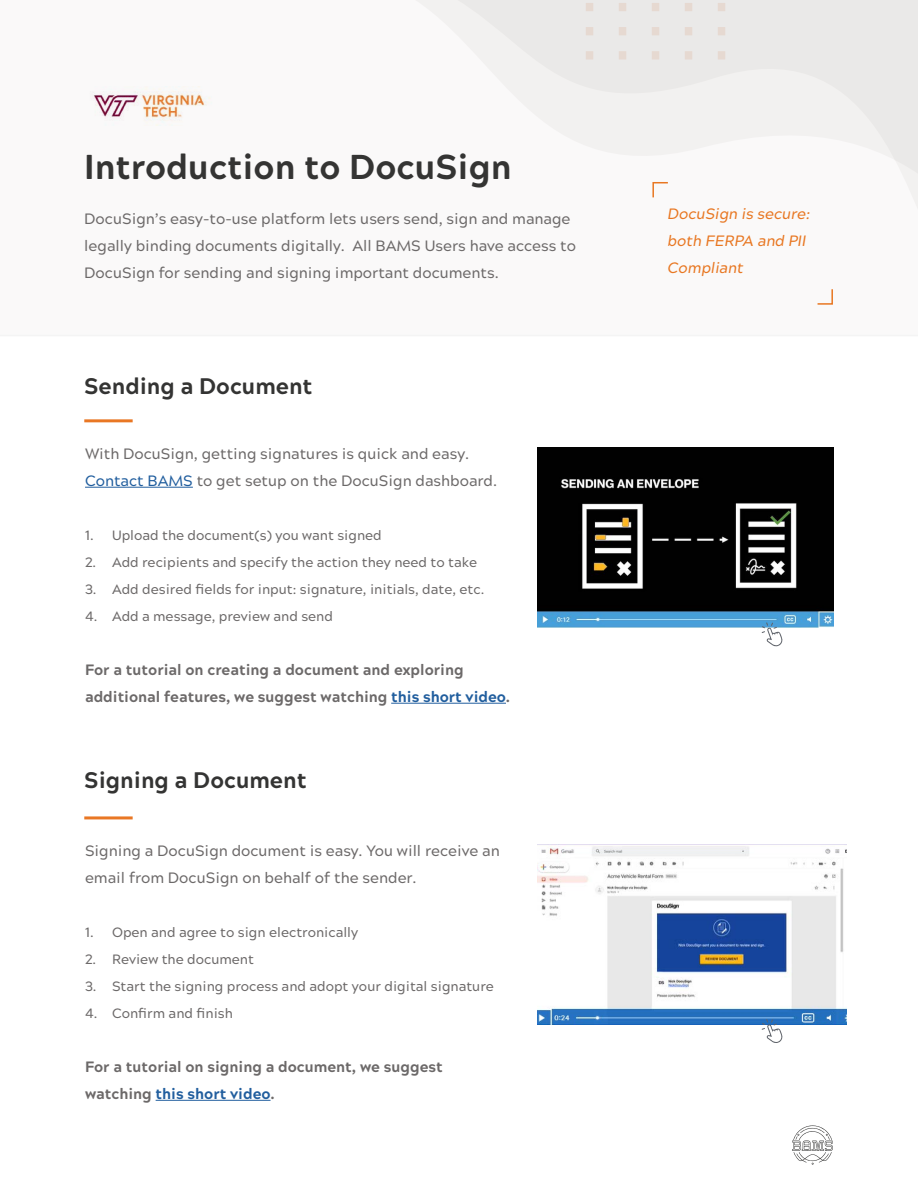
<style>
.page{position:relative;width:918px;height:1188px;background:#fff}
.page>*{position:absolute;margin:0;border:0;box-sizing:border-box;transform-origin:0 0}
.t1{font:800 34.5px "Acherus Grotesque";color:#343433}
.t2{font:800 22.5px "Acherus Grotesque";color:#343433}
.t3{font:500 15px/27px "Acherus Grotesque";color:#6c6969}
.t4{font:800 15px/27px "Acherus Grotesque";color:#6c6969}
.t5{font:italic 500 15px/27px "Acherus Grotesque";color:#e87722}
.t6{font:500 13.5px "Acherus Grotesque";color:#6c6969}
.s1{color:#215e9e}
</style>
<div class="page">
<svg style="left:792px;top:1125px;width:41px;height:40px"></svg>
<svg style="left:416px;top:0;width:502px;height:191px;fill:#f2f1f0"></svg>
<svg style="left:718px;top:0;width:7px;height:60px"></svg>
<svg style="left:619px;top:0;width:7px;height:60px"></svg>
<svg style="left:652px;top:0;width:7px;height:60px"></svg>
<svg style="left:685px;top:0;width:7px;height:60px"></svg>
<svg style="left:586px;top:0;width:7px;height:60px"></svg>
<hr style="left:85px;top:487px;width:108px;height:1px;background:#215e9e">
<hr style="left:391px;top:703px;width:115px;height:1px;background:#215e9e">
<hr style="left:84px;top:419px;width:49px;height:3px;background:#e97724">
<hr style="left:156px;top:1100px;width:115px;height:1px;background:#215e9e">
<hr style="left:84px;top:816px;width:49px;height:3px;background:#e97724">
<svg style="left:652px;top:181px;width:17px;height:17px"></svg>
<svg style="left:817px;top:289px;width:16px;height:16px"></svg>
<img style="left:538px;top:448px;width:295px;height:179px">
<img style="left:538px;top:846px;width:308px;height:178px">
<svg style="left:762px;top:622px;width:21px;height:25px"></svg>
<svg style="left:762px;top:1019px;width:21px;height:24px"></svg>
<img style="left:90px;top:87px;width:122px;height:38px">
<h1 class="t1" style="left:84px;top:137px;width:429px">Introduction to DocuSign</h1>
<p class="t3" style="left:84px;top:205px;width:493px">DocuSign’s easy-to-use platform lets users send, sign and manage legally binding documents digitally. All BAMS Users have access to<br>DocuSign for sending and signing important documents.</p>
<h2 class="t2" style="left:84px;top:367px;width:230px">Sending a Document</h2>
<p class="t3" style="left:85px;top:439px;width:414px">With DocuSign, getting signatures is quick and easy.<br><span class="s1">Contact BAMS</span> to get setup on the DocuSign dashboard.</p>
<p class="t6" style="left:85px;top:524px;width:298px">1. Upload the document(s) you want signed</p>
<p class="t6" style="left:85px;top:551px;width:394px">2. Add recipients and specify the action they need to take</p>
<p class="t6" style="left:85px;top:578px;width:401px">3. Add desired fields for input: signature, initials, date, etc.</p>
<p class="t6" style="left:85px;top:605px;width:249px">4. Add a message, preview and send</p>
<p class="t4" style="left:85px;top:655px;width:427px">For a tutorial on creating a document and exploring additional features, we suggest watching <span class="s1">this short video</span>.</p>
<h2 class="t2" style="left:84px;top:761px;width:224px">Signing a Document</h2>
<p class="t3" style="left:85px;top:836px;width:416px">Signing a DocuSign document is easy. You will receive an email from DocuSign on behalf of the sender.</p>
<p class="t6" style="left:85px;top:921px;width:275px">1. Open and agree to sign electronically</p>
<p class="t6" style="left:85px;top:948px;width:171px">2. Review the document</p>
<p class="t6" style="left:85px;top:975px;width:410px">3. Start the signing process and adopt your digital signature</p>
<p class="t6" style="left:85px;top:1002px;width:149px">4. Confirm and finish</p>
<p class="t4" style="left:85px;top:1052px;width:359px">For a tutorial on signing a document, we suggest watching <span class="s1">this short video</span>.</p>
<p class="t5" style="left:668px;top:200px;width:144px">DocuSign is secure: both FERPA and PII<br>Compliant</p>
</div>
